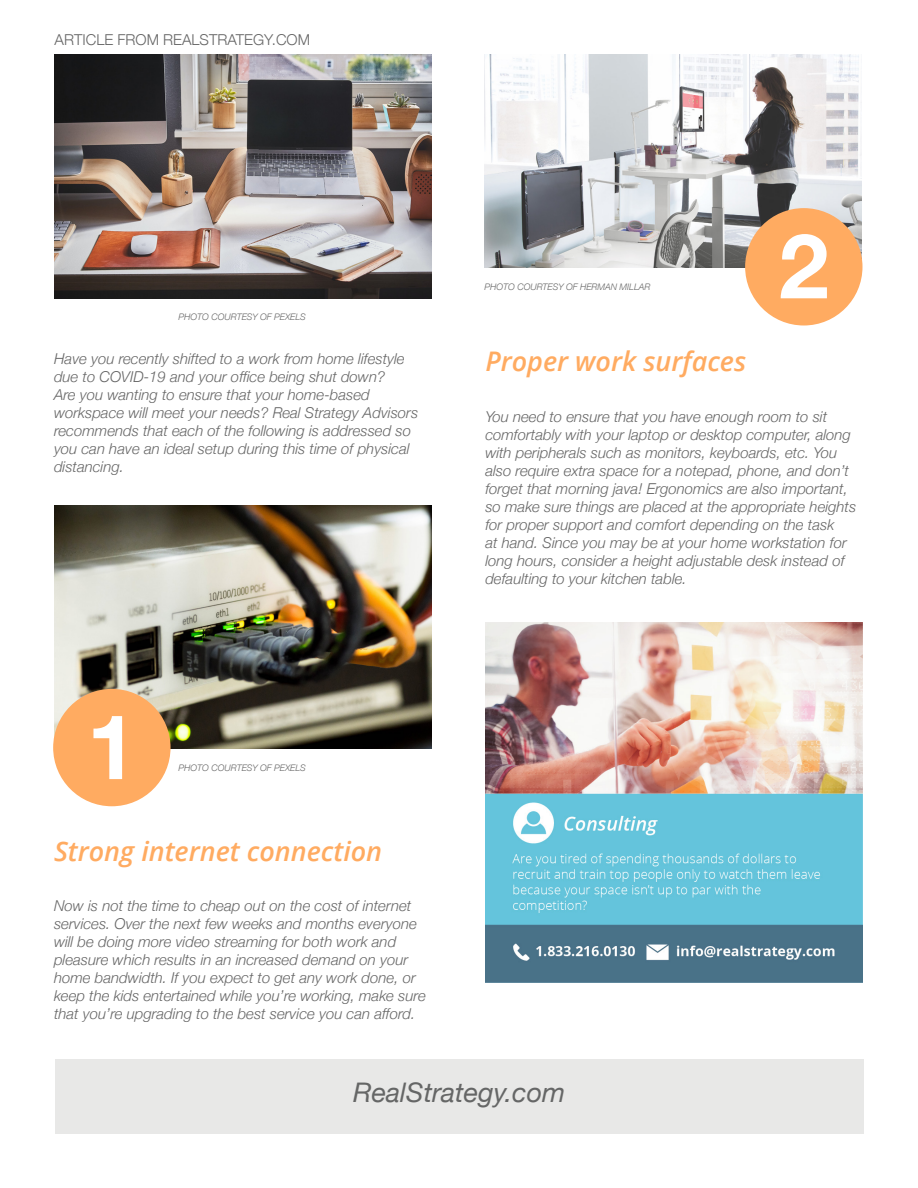
<style>
.page{position:relative;width:918px;height:1188px;background:#fff}
.page>*{position:absolute;margin:0;border:0;box-sizing:border-box;transform-origin:0 0}
.t1{font:700 90px "Helvetica Neue";color:#fff}
.t2{font:italic 600 27px "Open Sans";color:#ffab61}
.t3{font:italic 27px "Helvetica Neue";color:#656666}
.t4{font:italic 300 15px/18px "Helvetica Neue";color:#666}
.t5{font:300 15px "Helvetica Neue";color:#666}
.t6{font:italic 300 9px "Helvetica Neue";color:#666}
</style>
<div class="page">
<div style="left:55px;top:1060px;width:808px;height:74px;background:#e8e8e7"></div>
<img style="left:54px;top:55px;width:377px;height:243px">
<img style="left:54px;top:505px;width:377px;height:244px">
<img style="left:484px;top:55px;width:378px;height:212px">
<img style="left:486px;top:622px;width:376px;height:361px">
<div style="left:53px;top:689px;width:118px;height:117px;background:#ffab61;border-radius:50%"></div>
<div style="left:745px;top:208px;width:117px;height:118px;background:#ffab61;border-radius:50%"></div>
<p class="t5" style="left:55px;top:27px;width:257px">ARTICLE FROM REALSTRATEGY.COM</p>
<p class="t6" style="left:179px;top:310px;width:129px">PHOTO COURTESY OF PEXELS</p>
<p class="t4" style="left:54px;top:349px;width:366px">Have you recently shifted to a work from home lifestyle due to COVID-19 and your office being shut down?<br>Are you wanting to ensure that your home-based workspace will meet your needs? Real Strategy Advisors recommends that each of the following is addressed so you can have an ideal setup during this time of physical distancing.</p>
<h1 class="t1" style="left:87px;top:676px;width:52px">1</h1>
<p class="t6" style="left:179px;top:761px;width:129px">PHOTO COURTESY OF PEXELS</p>
<p class="t2" style="left:54px;top:833px;width:330px">Strong internet connection</p>
<p class="t4" style="left:54px;top:896px;width:373px">Now is not the time to cheap out on the cost of internet services. Over the next few weeks and months everyone will be doing more video streaming for both work and pleasure which results in an increased demand on your home bandwidth. If you expect to get any work done, or keep the kids entertained while you’re working, make sure that you’re upgrading to the best service you can afford.</p>
<p class="t6" style="left:484px;top:280px;width:167px">PHOTO COURTESY OF HERMAN MILLAR</p>
<h1 class="t1" style="left:779px;top:196px;width:52px">2</h1>
<p class="t2" style="left:485px;top:343px;width:262px">Proper work surfaces</p>
<p class="t4" style="left:485px;top:406px;width:372px">You need to ensure that you have enough room to sit comfortably with your laptop or desktop computer, along with peripherals such as monitors, keyboards, etc. You also require extra space for a notepad, phone, and don’t forget that morning java! Ergonomics are also important, so make sure things are placed at the appropriate heights for proper support and comfort depending on the task<br>at hand. Since you may be at your home workstation for long hours, consider a height adjustable desk instead of defaulting to your kitchen table.</p>
<h2 class="t3" style="left:353px;top:1073px;width:214px">RealStrategy.com</h2>
</div>
